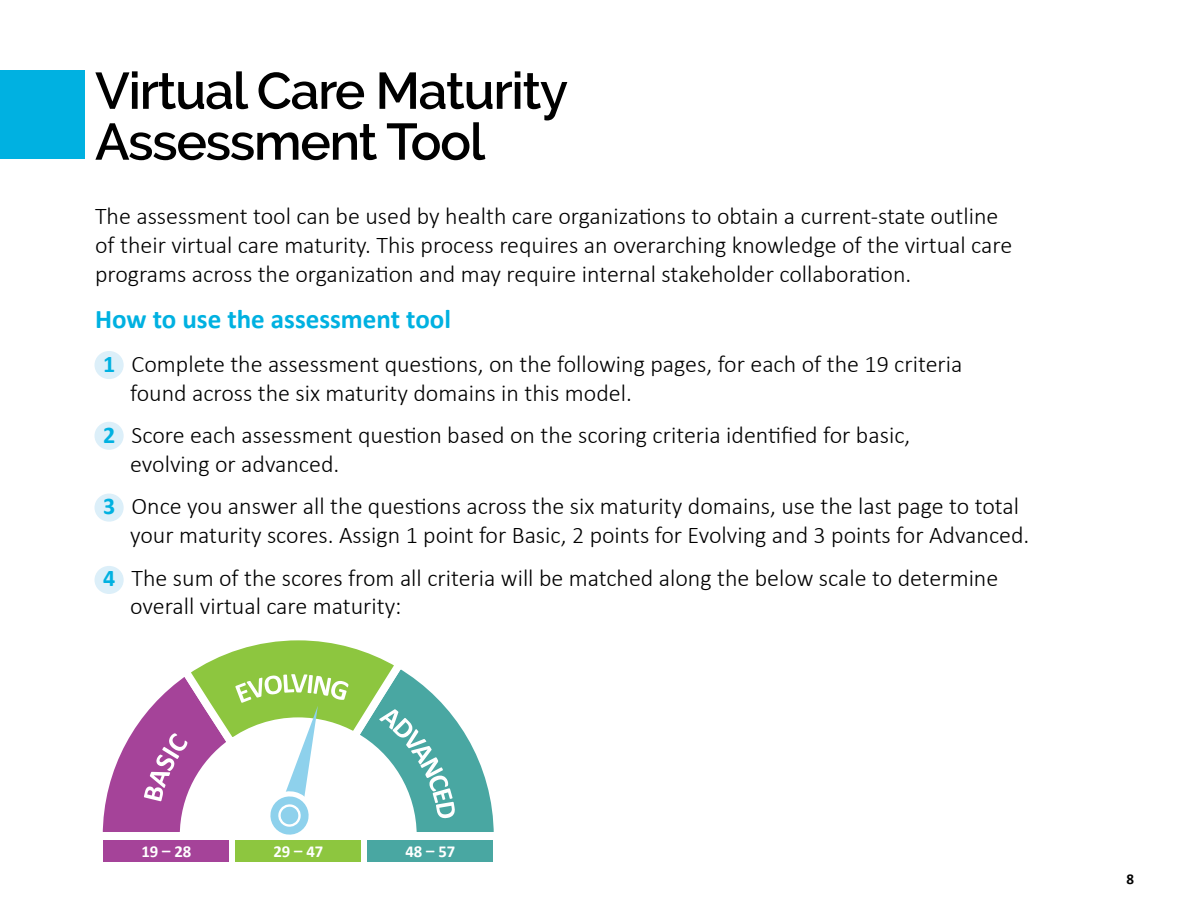
<style>
.page{position:relative;width:1188px;height:918px;background:#fff}
.page>*{position:absolute;margin:0;border:0;box-sizing:border-box;transform-origin:0 0}
.t1{font:600 51.3px/50.8px "Raleway";letter-spacing:-.025em;color:#000}
.t2{font:700 27px "Calibri";color:#00b1e1}
.t3{font:300 24px/28.8px "Calibri";color:#000}
.t4{font:700 16.8px "Calibri";color:#fff}
.t5{font:700 15px "Calibri";color:#000}
.s1{font-weight:700;color:#00b1e1}
</style>
<div class="page">
<div style="left:0;top:70px;width:84px;height:89px;background:#00b1e1"></div>
<div style="left:95px;top:351px;width:29px;height:28px;background:#dceff9;border-radius:50%"></div>
<div style="left:95px;top:422px;width:29px;height:28px;background:#dceff9;border-radius:50%"></div>
<div style="left:95px;top:494px;width:29px;height:28px;background:#dceff9;border-radius:50%"></div>
<div style="left:95px;top:566px;width:29px;height:28px;background:#dceff9;border-radius:50%"></div>
<svg style="left:102px;top:640px;width:392px;height:195px"></svg>
<div style="left:103px;top:840px;width:126px;height:22px;background:#a54399"></div>
<div style="left:235px;top:840px;width:126px;height:22px;background:#8dc63f"></div>
<div style="left:367px;top:840px;width:126px;height:22px;background:#49a7a2"></div>
<svg style="left:144px;top:674px;width:311px;height:144px"></svg>
<p class="t1" style="left:95px;top:65px;width:475px">Virtual Care Maturity<br>Assessment Tool</p>
<p class="t3" style="left:95px;top:201px;width:919px">The assessment tool can be used by health care organizations to obtain a current-state outline of their virtual care maturity. This process requires an overarching knowledge of the virtual care programs across the organization and may require internal stakeholder collaboration.</p>
<p class="t2" style="left:95px;top:302px;width:357px">How to use the assessment tool</p>
<p class="t3" style="left:130px;top:349px;width:834px;text-indent:-27px"><span class="s1">1</span> Complete the assessment questions, on the following pages, for each of the 19 criteria found across the six maturity domains in this model.</p>
<p class="t3" style="left:130px;top:420px;width:782px;text-indent:-27px"><span class="s1">2</span> Score each assessment question based on the scoring criteria identified for basic, evolving or advanced.</p>
<p class="t3" style="left:130px;top:491px;width:901px;text-indent:-27px"><span class="s1">3</span> Once you answer all the questions across the six maturity domains, use the last page to total your maturity scores. Assign 1 point for Basic, 2 points for Evolving and 3 points for Advanced.</p>
<p class="t3" style="left:130px;top:562px;width:870px;text-indent:-27px"><span class="s1">4</span> The sum of the scores from all criteria will be matched along the below scale to determine overall virtual care maturity:</p>
<p class="t4" style="left:142px;top:841px;width:51px">19 – 28</p>
<p class="t4" style="left:274px;top:841px;width:51px">29 – 47</p>
<p class="t4" style="left:405px;top:841px;width:51px">48 – 57</p>
<p class="t5" style="left:1126px;top:869px;width:9px">8</p>
</div>
